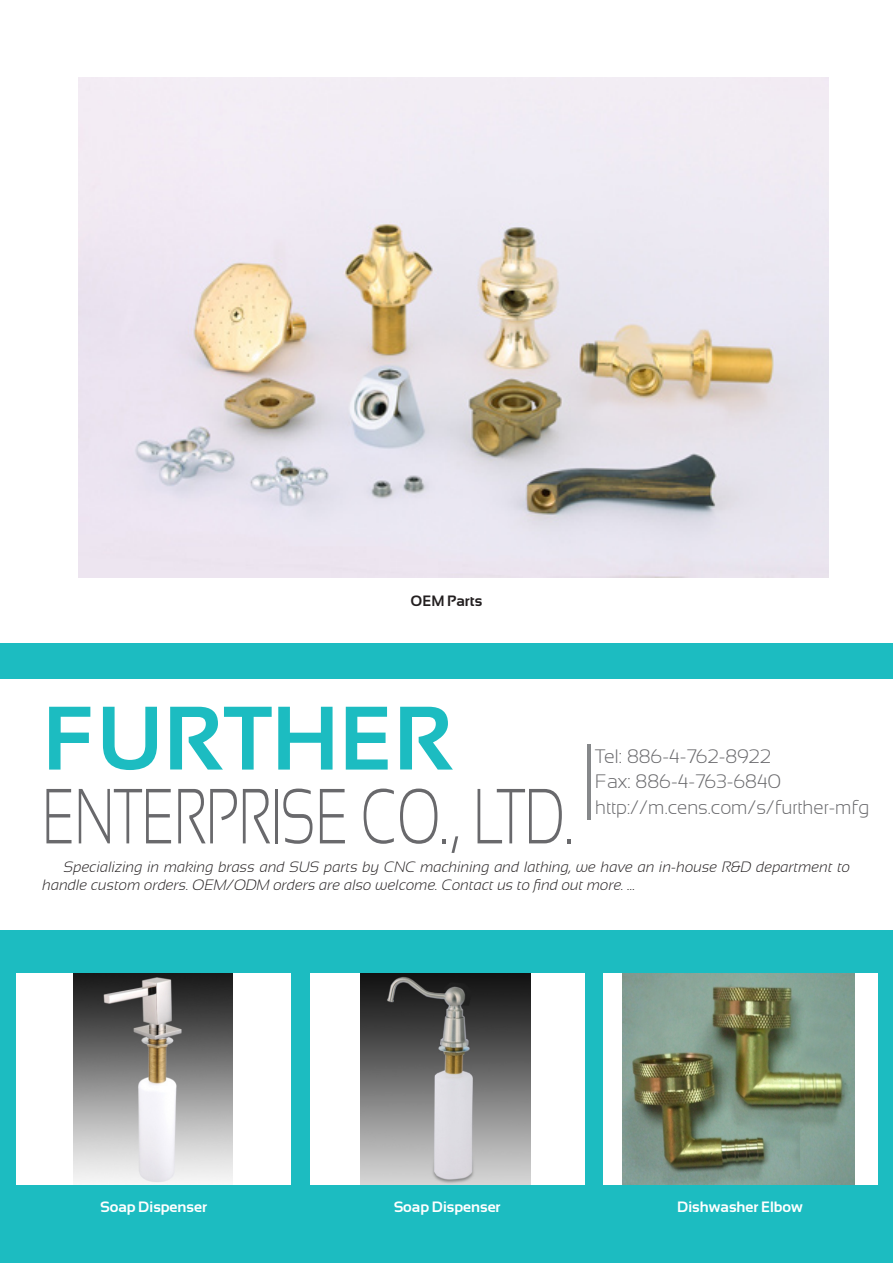
<style>
.page{position:relative;width:893px;height:1263px;background:#fff}
.page>*{position:absolute;margin:0;border:0;box-sizing:border-box;transform-origin:0 0}
.公司名大標{font:700 90px "Sansation";color:#1cbcc1}
.公司名大標-2{font:300 78px "Sansation";color:#69696c;scale:.69 1}
.公司內容{font:300 19.5px "Sansation";color:#69696c}
.公司內容-2{font:300 19.5px "Sansation";color:#69696c;scale:.96 1}
.副標內文{font:italic 300 15px/18px "Sansation";color:#231f20}
.產品名{font:700 15px "Sansation";color:#fff}
.產品名-2{font:700 15px "Sansation";color:#231f20}
</style>
<div class="page">
<div style="left:0;top:643px;width:893px;height:620px;background:#1cbcc1"></div>
<div style="left:0;top:679px;width:893px;height:251px;background:#fff"></div>
<div style="left:17px;top:973px;width:274px;height:212px;background:#fff"></div>
<img style="left:73px;top:973px;width:160px;height:211px">
<div style="left:310px;top:973px;width:274px;height:212px;background:#fff"></div>
<img style="left:360px;top:973px;width:171px;height:212px">
<div style="left:604px;top:973px;width:274px;height:212px;background:#fff"></div>
<img style="left:622px;top:973px;width:232px;height:212px">
<hr style="left:587px;top:744px;width:3px;height:76px;background:#86888a">
<img style="left:79px;top:78px;width:750px;height:499px">
<p class="產品名-2" style="left:411px;top:592px;width:73px">OEM Parts</p>
<p class="公司名大標" style="left:43px;top:688px;width:413px">FURTHER</p>
<p class="公司名大標-2" style="left:43px;top:773px;width:771px">ENTERPRISE CO., LTD.</p>
<p class="公司內容" style="left:595px;top:745px;width:177px">Tel: 886-4-762-8922</p>
<p class="公司內容" style="left:595px;top:771px;width:187px">Fax: 886-4-763-6840</p>
<p class="公司內容-2" style="left:595px;top:796px;width:287px">http://m.cens.com/s/further-mfg</p>
<p class="副標內文" style="left:43px;top:858px;width:809px;text-indent:21px">Specializing in making brass and SUS parts by CNC machining and lathing, we have an in-house R&amp;D department to handle custom orders. OEM/ODM orders are also welcome. Contact us to find out more. ...</p>
<p class="產品名" style="left:100px;top:1199px;width:108px">Soap Dispenser</p>
<p class="產品名" style="left:394px;top:1199px;width:108px">Soap Dispenser</p>
<p class="產品名" style="left:677px;top:1199px;width:127px">Dishwasher Elbow</p>
</div>
